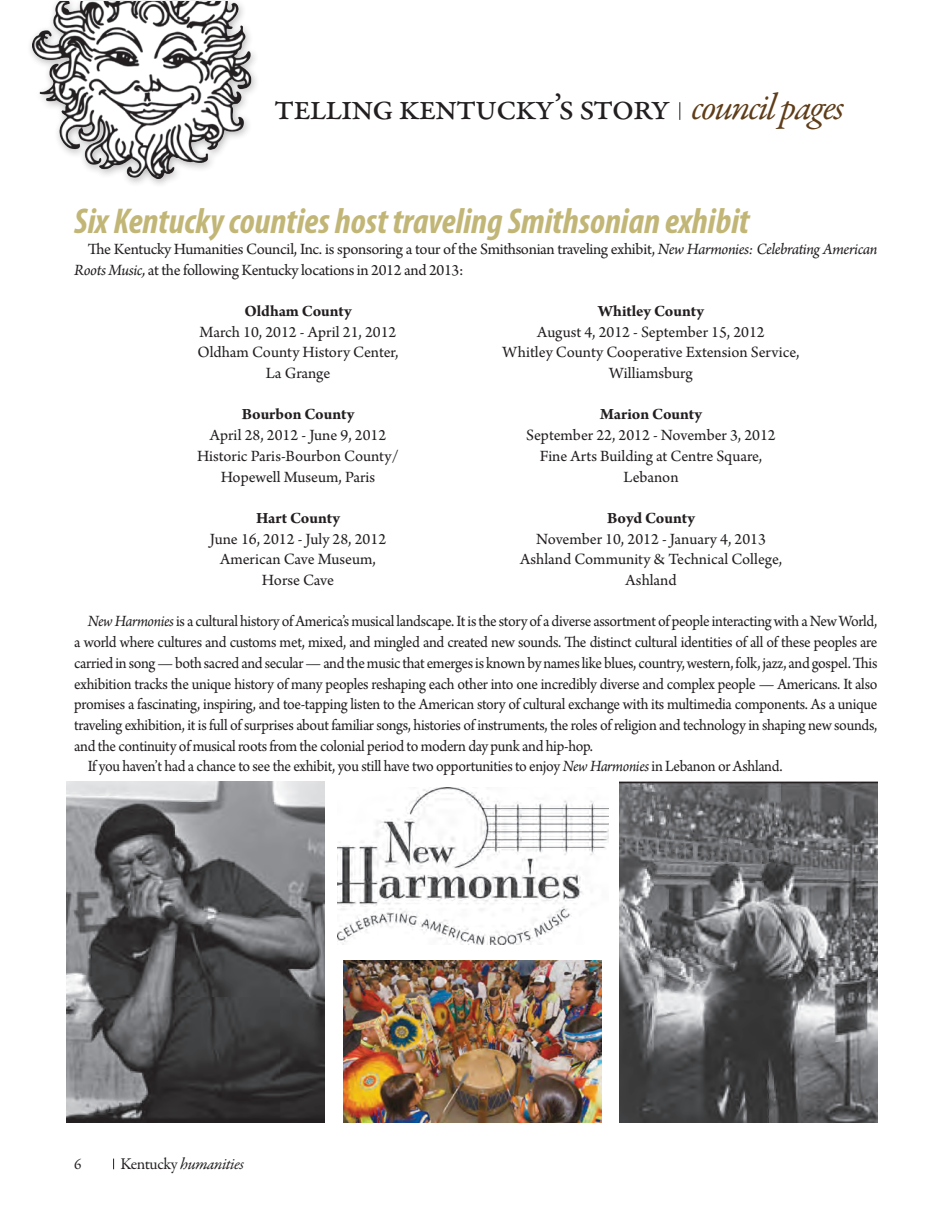
<style>
.page{position:relative;width:945px;height:1215px;background:#fff}
.page>*{position:absolute;margin:0;border:0;box-sizing:border-box;transform-origin:0 0}
.t1{font:37.5px "Garamond Premr Pro";letter-spacing:-.045em;color:#231f20}
.Body_copy{font:italic 700 condensed 36px "Myriad Pro";color:#c2b677}
.Body_copy-2{font:16.5px/20.7px "Arno Pro";letter-spacing:-.005em;color:#231f20;text-align:justify;scale:.95 1}
.Body_copy-3{font:16.5px/20.7px "Arno Pro";letter-spacing:-.005em;color:#231f20;text-align:center}
.Body_copy-4{font:700 16.5px "Arno Pro";letter-spacing:-.005em;color:#231f20}
.t2{font:italic 16.5px "Garamond Premr Pro";letter-spacing:-.03em;color:#231f20}
.t3{font:15px "Garamond Premr Pro";color:#231f20}
.s1{font-style:italic;color:#5f3d19}
.s2{font-style:italic}
.s3{font-style:normal}
</style>
<div class="page">
<img style="left:32px;top:1px;width:224px;height:178px">
<svg style="left:680px;top:102px;width:1px;height:18px"></svg>
<img style="left:337px;top:787px;width:271px;height:157px">
<img style="left:344px;top:961px;width:258px;height:162px">
<img style="left:620px;top:782px;width:258px;height:341px">
<img style="left:66px;top:782px;width:258px;height:341px">
<p class="t1" style="left:274px;top:84px;width:572px">telling kentucky’s story <span class="s1">council pages</span></p>
<p class="Body_copy" style="left:74px;top:199px;width:677px">Six Kentucky counties host traveling Smithsonian exhibit</p>
<p class="Body_copy-3" style="left:74px;top:239px;width:805px;text-align:left;text-indent:13px">The Kentucky Humanities Council, Inc. is sponsoring a tour of the Smithsonian traveling exhibit, <span class="s2">New Harmonies: Celebrating American<br>Roots Music,</span> at the following Kentucky locations in 2012 and 2013:</p>
<p class="Body_copy-4" style="left:244px;top:301px;width:109px">Oldham County</p>
<p class="Body_copy-3" style="left:200px;top:322px;width:198px">March 10, 2012 - April 21, 2012</p>
<p class="Body_copy-3" style="left:197px;top:343px;width:203px">Oldham County History Center,</p>
<p class="Body_copy-3" style="left:266px;top:364px;width:66px">La Grange</p>
<p class="Body_copy-4" style="left:242px;top:405px;width:114px">Bourbon County</p>
<p class="Body_copy-3" style="left:210px;top:426px;width:178px">April 28, 2012 - June 9, 2012</p>
<p class="Body_copy-3" style="left:197px;top:446px;width:204px">Historic Paris-Bourbon County/</p>
<p class="Body_copy-3" style="left:221px;top:467px;width:156px">Hopewell Museum, Paris</p>
<p class="Body_copy-4" style="left:256px;top:508px;width:85px">Hart County</p>
<p class="Body_copy-3" style="left:210px;top:529px;width:178px">June 16, 2012 - July 28, 2012</p>
<p class="Body_copy-3" style="left:220px;top:550px;width:157px">American Cave Museum,</p>
<p class="Body_copy-3" style="left:262px;top:571px;width:74px">Horse Cave</p>
<p class="Body_copy-4" style="left:598px;top:301px;width:107px">Whitley County</p>
<p class="Body_copy-3" style="left:537px;top:322px;width:229px">August 4, 2012 - September 15, 2012</p>
<p class="Body_copy-3" style="left:503px;top:343px;width:298px">Whitley County Cooperative Extension Service,<br>Williamsburg</p>
<p class="Body_copy-4" style="left:600px;top:405px;width:103px">Marion County</p>
<p class="Body_copy-3" style="left:526px;top:426px;width:251px">September 22, 2012 - November 3, 2012</p>
<p class="Body_copy-3" style="left:540px;top:446px;width:224px">Fine Arts Building at Centre Square,</p>
<p class="Body_copy-3" style="left:623px;top:467px;width:57px">Lebanon</p>
<p class="Body_copy-4" style="left:607px;top:508px;width:89px">Boyd County</p>
<p class="Body_copy-3" style="left:536px;top:529px;width:231px">November 10, 2012 - January 4, 2013</p>
<p class="Body_copy-3" style="left:520px;top:550px;width:263px">Ashland Community &amp; Technical College,<br>Ashland</p>
<p class="Body_copy-2" style="left:74px;top:612px;width:847px;text-indent:13px"><span class="s2">New Harmonies</span> is a cultural history of America’s musical landscape. It is the story of a diverse assortment of people interacting with a New World, a world where cultures and customs met, mixed, and mingled and created new sounds. The distinct cultural identities of all of these peoples are carried in song — both sacred and secular — and the music that emerges is known by names like blues, country, western, folk, jazz, and gospel. This exhibition tracks the unique history of many peoples reshaping each other into one incredibly diverse and complex people — Americans. It also promises a fascinating, inspiring, and toe-tapping listen to the American story of cultural exchange with its multimedia components. As a unique traveling exhibition, it is full of surprises about familiar songs, histories of instruments, the roles of religion and technology in shaping new sounds, and the continuity of musical roots from the colonial period to modern day punk and hip-hop.</p>
<p class="Body_copy-2" style="left:88px;top:757px;width:733px">If you haven’t had a chance to see the exhibit, you still have two opportunities to enjoy <span class="s2">New Harmonies</span> in Lebanon or Ashland.</p>
<p class="t3" style="left:74px;top:1155px;width:9px">6</p>
<p class="t2" style="left:120px;top:1154px;width:125px"><span class="s3">Kentucky</span> humanities</p>
</div>
